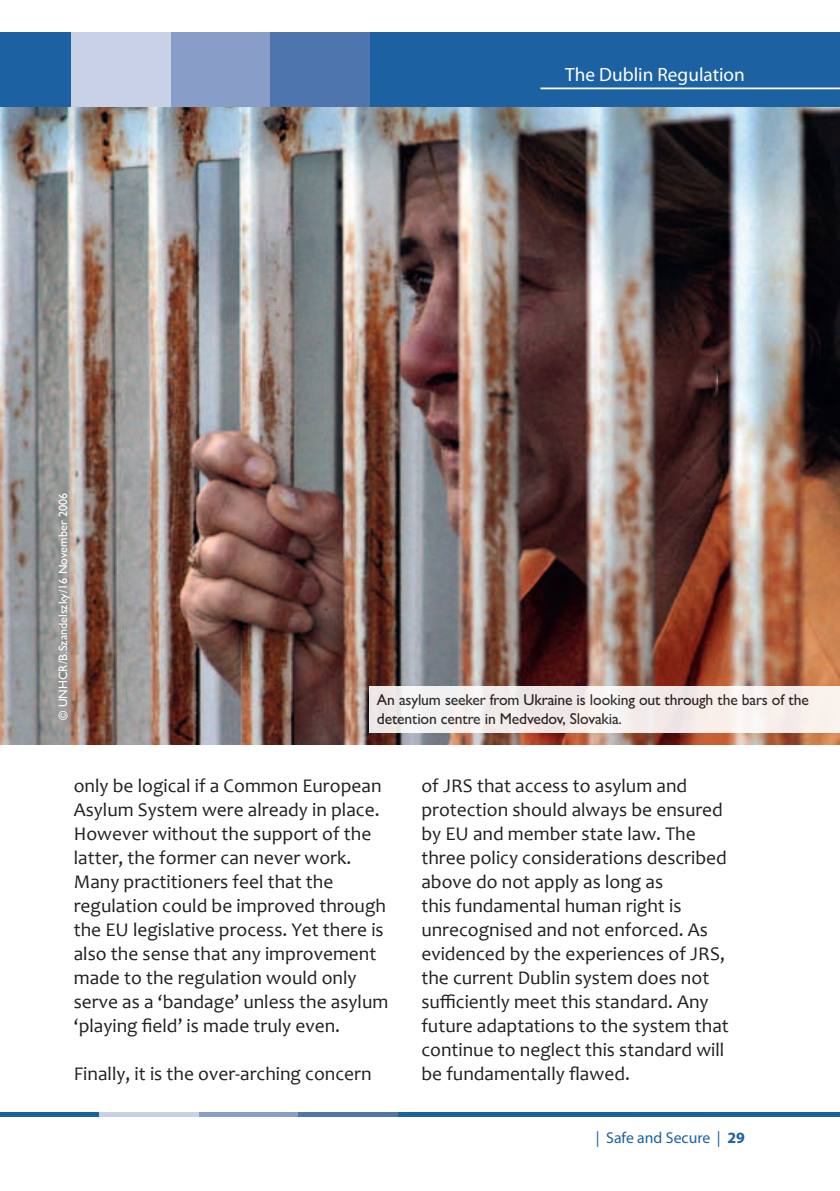
<style>
.page{position:relative;width:840px;height:1191px;background:#fff}
.page>*{position:absolute;margin:0;border:0;box-sizing:border-box;transform-origin:0 0}
.t1{font:19.4px/24px "Candara";color:#231f20}
.t2{font:19.2px "Myriad Pro";color:#fff}
.t3{font:500 15.8px/18.8px "Gill Sans MT Pro";letter-spacing:-.01em;color:#231f20}
.t4{font:15.8px "Myriad Pro";color:#1c61a1}
.t5{font:500 12.2px "Gill Sans MT Pro";color:#fff}
.s1{font-weight:700}
</style>
<div class="page">
<img style="left:0;top:106px;width:839px;height:638px">
<div style="left:0;top:32px;width:839px;height:74px;background:#1c61a1"></div>
<div style="left:270px;top:32px;width:99px;height:74px;background:#4f75af"></div>
<div style="left:171px;top:32px;width:99px;height:74px;background:#889ec9"></div>
<div style="left:71px;top:32px;width:100px;height:74px;background:#c9d1e6"></div>
<hr style="left:540px;top:88px;width:299px;height:1px;background:#fff">
<div style="left:0;top:1111px;width:839px;height:5px;background:#1c61a1"></div>
<div style="left:298px;top:1111px;width:99px;height:5px;background:#4f75af"></div>
<div style="left:198px;top:1111px;width:100px;height:5px;background:#889ec9"></div>
<div style="left:99px;top:1111px;width:99px;height:5px;background:#c9d1e6"></div>
<div style="left:369px;top:686px;width:470px;height:46px;background:#f4eeeb"></div>
<p class="t5" style="left:56px;top:720px;width:228px;rotate:-90deg">© UNHCR/B.Szandelszky/16 November 2006</p>
<p class="t2" style="left:565px;top:63px;width:181px">The Dublin Regulation</p>
<p class="t3" style="left:377px;top:690px;width:433px">An asylum seeker from Ukraine is looking out through the bars of the detention centre in Medvedov, Slovakia.</p>
<p class="t1" style="left:74px;top:774px;width:316px">only be logical if a Common European Asylum System were already in place.<br>However without the support of the latter, the former can never work.<br>Many practitioners feel that the regulation could be improved through the EU legislative process. Yet there is also the sense that any improvement made to the regulation would only serve as a ‘bandage’ unless the asylum ‘playing field’ is made truly even.</p>
<p class="t1" style="left:74px;top:1062px;width:299px">Finally, it is the over-arching concern</p>
<p class="t1" style="left:421px;top:774px;width:309px">of JRS that access to asylum and protection should always be ensured by EU and member state law. The three policy considerations described above do not apply as long as<br>this fundamental human right is unrecognised and not enforced. As evidenced by the experiences of JRS, the current Dublin system does not sufficiently meet this standard. Any future adaptations to the system that continue to neglect this standard will be fundamentally flawed.</p>
<p class="t4" style="left:595px;top:1128px;width:150px">| Safe and Secure | <span class="s1">29</span></p>
</div>
